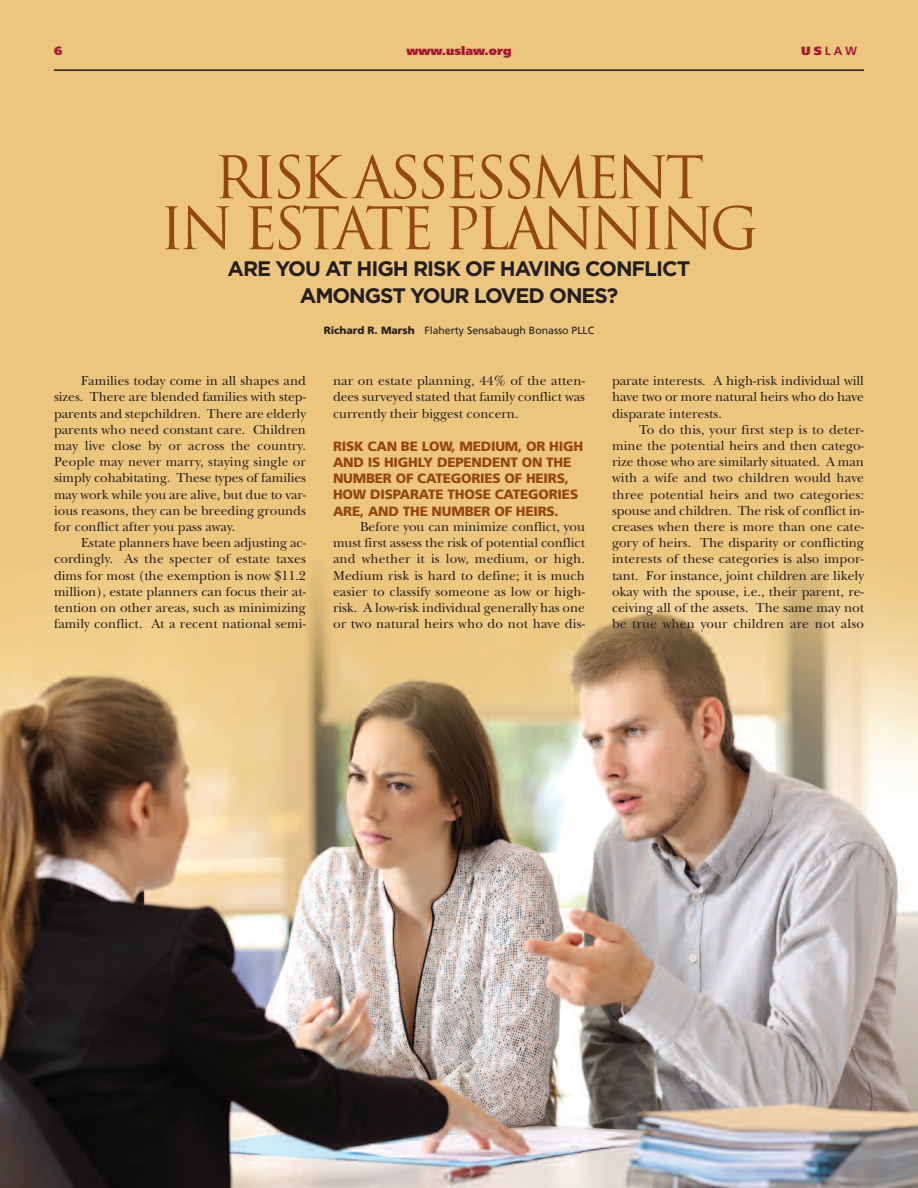
<style>
.page{position:relative;width:918px;height:1188px;background:#fff}
.page>*{position:absolute;margin:0;border:0;box-sizing:border-box;transform-origin:0 0}
.t1{font:57px/51px "Trajan";letter-spacing:-.08em;color:#944613;text-align:center}
.t2{font:700 21px/27px "Gotham";letter-spacing:-.05em;color:#231f20;text-align:center}
.t3{font:13.5px/16.2px "New Baskerville";color:#231f20;text-align:justify}
.t4{font:900 13.5px/16.2px "Frutiger";letter-spacing:-.015em;color:#944613}
.t5{font:900 12px "Frutiger";color:#a61836}
.t6{font:700 12px "Frutiger";color:#a61836}
.t7{font:10.5px "Frutiger";color:#231f20}
.s1{font-weight:900}
</style>
<div class="page">
<img style="left:0;top:0;width:918px;height:1188px">
<hr style="left:54px;top:69px;width:810px;height:2px;background:#231f20">
<p class="t5" style="left:54px;top:46px;width:10px">6</p>
<p class="t5" style="left:406px;top:46px;width:107px">www.uslaw.org</p>
<p class="t6" style="left:801px;top:46px;width:57px"><span class="s1">US</span>LAW</p>
<h1 class="t1" style="left:159px;top:153px;width:601px">RISK ASSESSMENT<br>IN ESTATE PLANNING</h1>
<h2 class="t2" style="left:228px;top:255px;width:464px">ARE YOU AT HIGH RISK OF HAVING CONFLICT<br>AMONGST YOUR LOVED ONES?</h2>
<p class="t3" style="left:54px;top:374px;width:254px;text-indent:27px">Families today come in all shapes and sizes. There are blended families with step&shy;parents and stepchildren. There are elderly parents who need constant care. Children may live close by or across the country.<br>People may never marry, staying single or simply cohabitating. These types of families may work while you are alive, but due to var&shy;ious reasons, they can be breeding grounds for conflict after you pass away.</p>
<p class="t3" style="left:54px;top:536px;width:254px;text-indent:27px">Estate planners have been adjusting ac&shy;cordingly. As the specter of estate taxes dims for most (the exemption is now $11.2 million), estate planners can focus their at&shy;tention on other areas, such as minimizing family conflict. At a recent national semi-</p>
<p class="t7" style="left:324px;top:326px;width:272px"><span class="s1">Richard R. Marsh</span> Flaherty Sensabaugh Bonasso PLLC</p>
<p class="t3" style="left:333px;top:374px;width:254px">nar on estate planning, 44% of the atten&shy;dees surveyed stated that family conflict was currently their biggest concern.</p>
<p class="t4" style="left:333px;top:439px;width:252px">RISK CAN BE LOW, MEDIUM, OR HIGH<br>AND IS HIGHLY DEPENDENT ON THE<br>NUMBER OF CATEGORIES OF HEIRS,<br>HOW DISPARATE THOSE CATEGORIES<br>ARE, AND THE NUMBER OF HEIRS.</p>
<p class="t3" style="left:333px;top:520px;width:254px;text-indent:27px">Before you can minimize conflict, you must first assess the risk of potential conflict and whether it is low, medium, or high.<br>Medium risk is hard to define; it is much easier to classify someone as low or high&shy;risk. A low-risk individual generally has one or two natural heirs who do not have dis-</p>
<p class="t3" style="left:612px;top:374px;width:254px">parate interests. A high-risk individual will have two or more natural heirs who do have disparate interests.</p>
<p class="t3" style="left:612px;top:423px;width:254px;text-indent:27px">To do this, your first step is to deter&shy;mine the potential heirs and then catego&shy;rize those who are similarly situated. A man with a wife and two children would have three potential heirs and two categories: spouse and children. The risk of conflict in&shy;creases when there is more than one cate&shy;gory of heirs. The disparity or conflicting interests of these categories is also impor&shy;tant. For instance, joint children are likely okay with the spouse, i.e., their parent, re&shy;ceiving all of the assets. The same may not be true when your children are not also</p>
</div>
